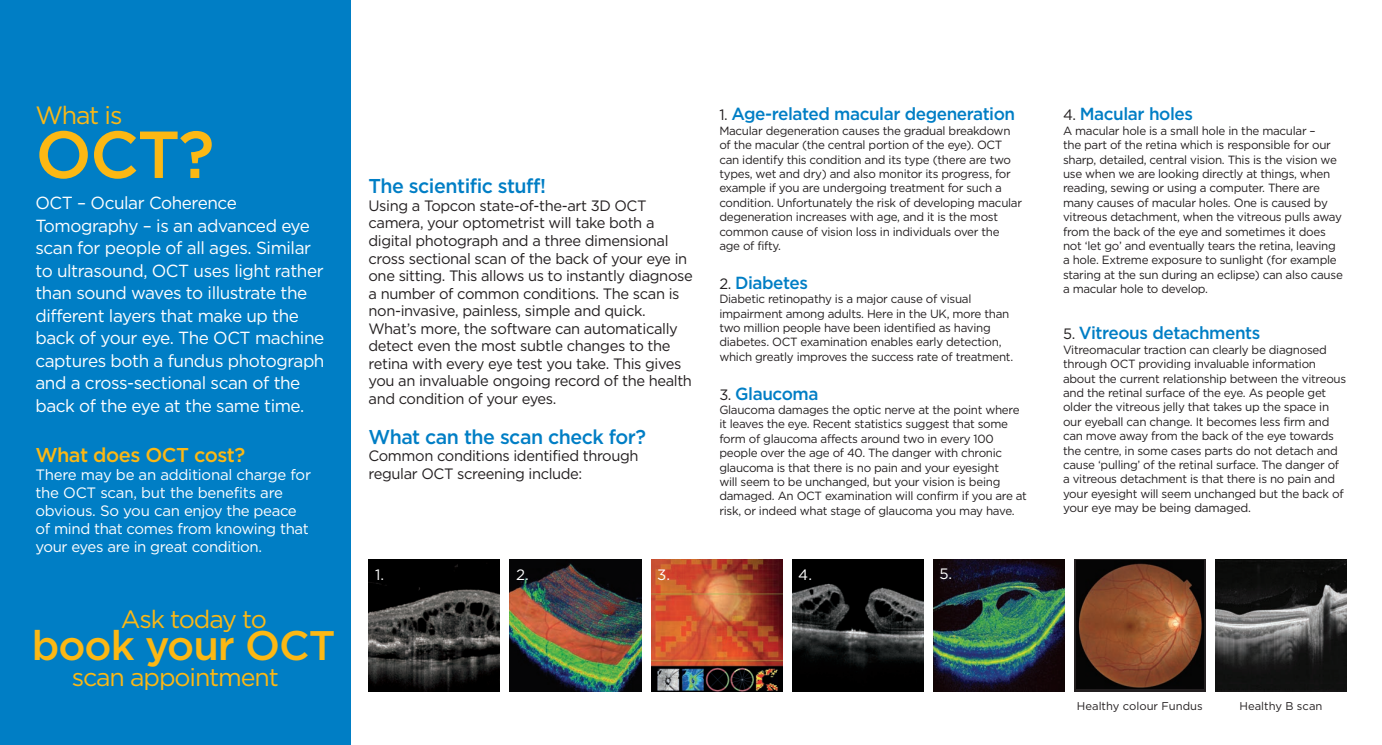
<style>
.page{position:relative;width:1382px;height:745px;background:#fff}
.page>*{position:absolute;margin:0;border:0;box-sizing:border-box;transform-origin:0 0}
.t1{font:500 66.25px "Gotham";color:#fcb814}
.t2{font:500 41.25px "Gotham";letter-spacing:-.025em;color:#fcb814}
.t3{font:25px "Gotham";letter-spacing:-.045em;color:#fcb814}
.t4{font:500 20px "Gotham";letter-spacing:-.025em;color:#007ec5}
.t5{font:500 20px "Gotham";letter-spacing:-.025em;color:#fcb814}
.t6{font:17.5px/22.5px "Gotham";letter-spacing:-.025em;color:#fff}
.t7{font:500 17.5px "Gotham";letter-spacing:-.025em;color:#007ec5}
.t8{font:15px/17.5px "Gotham";letter-spacing:-.025em;color:#231f20}
.t9{font:15px/18.1px "Gotham";letter-spacing:-.025em;color:#fff}
.t10{font:11.88px/14.4px "Gotham";letter-spacing:-.025em;color:#231f20}
.t11{font:11.25px "Gotham";color:#231f20}
.s1{font-weight:400;font-size:15px;color:#231f20}
</style>
<div class="page">
<div style="left:0;top:0;width:351px;height:744px;background:#007ec5"></div>
<img style="left:369px;top:559px;width:131px;height:132px">
<img style="left:510px;top:559px;width:131px;height:132px">
<img style="left:651px;top:559px;width:131px;height:132px">
<img style="left:792px;top:559px;width:131px;height:132px">
<img style="left:933px;top:559px;width:131px;height:132px">
<div style="left:1074px;top:559px;width:131px;height:132px;background:linear-gradient(to right,#231f20,#231f20)"></div>
<img style="left:1076px;top:560px;width:128px;height:128px">
<img style="left:1215px;top:559px;width:131px;height:132px">
<p class="t3" style="left:35px;top:99px;width:89px">What is</p>
<p class="t1" style="left:35px;top:111px;width:181px">OCT?</p>
<p class="t6" style="left:35px;top:191px;width:291px">OCT – Ocular Coherence<br>Tomography – is an advanced eye scan for people of all ages. Similar to ultrasound, OCT uses light rather than sound waves to illustrate the different layers that make up the back of your eye. The OCT machine captures both a fundus photograph and a cross-sectional scan of the back of the eye at the same time.</p>
<p class="t5" style="left:35px;top:441px;width:211px">What does OCT cost?</p>
<p class="t9" style="left:35px;top:465px;width:277px">There may be an additional charge for the OCT scan, but the benefits are obvious. So you can enjoy the peace of mind that comes from knowing that your eyes are in great condition.</p>
<p class="t3" style="left:121px;top:602px;width:148px">Ask today to</p>
<p class="t2" style="left:32px;top:617px;width:305px">book your OCT</p>
<p class="t3" style="left:72px;top:661px;width:209px">scan appointment</p>
<p class="t4" style="left:369px;top:173px;width:179px">The scientific stuff!</p>
<p class="t8" style="left:369px;top:196px;width:326px">Using a Topcon state-of-the-art 3D OCT camera, your optometrist will take both a digital photograph and a three dimensional cross sectional scan of the back of your eye in one sitting. This allows us to instantly diagnose a number of common conditions. The scan is non-invasive, painless, simple and quick.<br>What’s more, the software can automatically detect even the most subtle changes to the retina with every eye test you take. This gives you an invaluable ongoing record of the health and condition of your eyes.</p>
<p class="t4" style="left:369px;top:423px;width:279px">What can the scan check for?</p>
<p class="t8" style="left:369px;top:447px;width:272px">Common conditions identified through regular OCT screening include:</p>
<p class="t7" style="left:719px;top:103px;width:297px"><span class="s1">1.</span> Age-related macular degeneration</p>
<p class="t10" style="left:719px;top:123px;width:304px">Macular degeneration causes the gradual breakdown of the macular (the central portion of the eye). OCT can identify this condition and its type (there are two types, wet and dry) and also monitor its progress, for example if you are undergoing treatment for such a condition. Unfortunately the risk of developing macular degeneration increases with age, and it is the most common cause of vision loss in individuals over the age of fifty.</p>
<p class="t7" style="left:719px;top:271px;width:90px"><span class="s1">2.</span> Diabetes</p>
<p class="t10" style="left:719px;top:291px;width:295px">Diabetic retinopathy is a major cause of visual impairment among adults. Here in the UK, more than two million people have been identified as having diabetes. OCT examination enables early detection, which greatly improves the success rate of treatment.</p>
<p class="t7" style="left:719px;top:381px;width:101px"><span class="s1">3.</span> Glaucoma</p>
<p class="t10" style="left:719px;top:402px;width:309px">Glaucoma damages the optic nerve at the point where it leaves the eye. Recent statistics suggest that some form of glaucoma affects around two in every 100 people over the age of 40. The danger with chronic glaucoma is that there is no pain and your eyesight<br>will seem to be unchanged, but your vision is being damaged. An OCT examination will confirm if you are at risk, or indeed what stage of glaucoma you may have.</p>
<p class="t9" style="left:375px;top:565px;width:11px">1.</p>
<p class="t9" style="left:516px;top:565px;width:14px">2.</p>
<p class="t9" style="left:657px;top:565px;width:14px">3.</p>
<p class="t9" style="left:798px;top:565px;width:15px">4.</p>
<p class="t9" style="left:939px;top:564px;width:14px">5.</p>
<p class="t7" style="left:1063px;top:103px;width:131px"><span class="s1">4.</span> Macular holes</p>
<p class="t10" style="left:1063px;top:123px;width:281px">A macular hole is a small hole in the macular –<br>the part of the retina which is responsible for our sharp, detailed, central vision. This is the vision we use when we are looking directly at things, when reading, sewing or using a computer. There are many causes of macular holes. One is caused by vitreous detachment, when the vitreous pulls away from the back of the eye and sometimes it does not ‘let go’ and eventually tears the retina, leaving a hole. Extreme exposure to sunlight (for example staring at the sun during an eclipse) can also cause a macular hole to develop.</p>
<p class="t7" style="left:1063px;top:321px;width:199px"><span class="s1">5.</span> Vitreous detachments</p>
<p class="t10" style="left:1063px;top:342px;width:285px">Vitreomacular traction can clearly be diagnosed through OCT providing invaluable information about the current relationship between the vitreous and the retinal surface of the eye. As people get older the vitreous jelly that takes up the space in our eyeball can change. It becomes less firm and can move away from the back of the eye towards the centre, in some cases parts do not detach and cause ‘pulling’ of the retinal surface. The danger of a vitreous detachment is that there is no pain and your eyesight will seem unchanged but the back of your eye may be being damaged.</p>
<p class="t11" style="left:1077px;top:698px;width:127px">Healthy colour Fundus</p>
<p class="t11" style="left:1239px;top:698px;width:84px">Healthy B scan</p>
</div>
